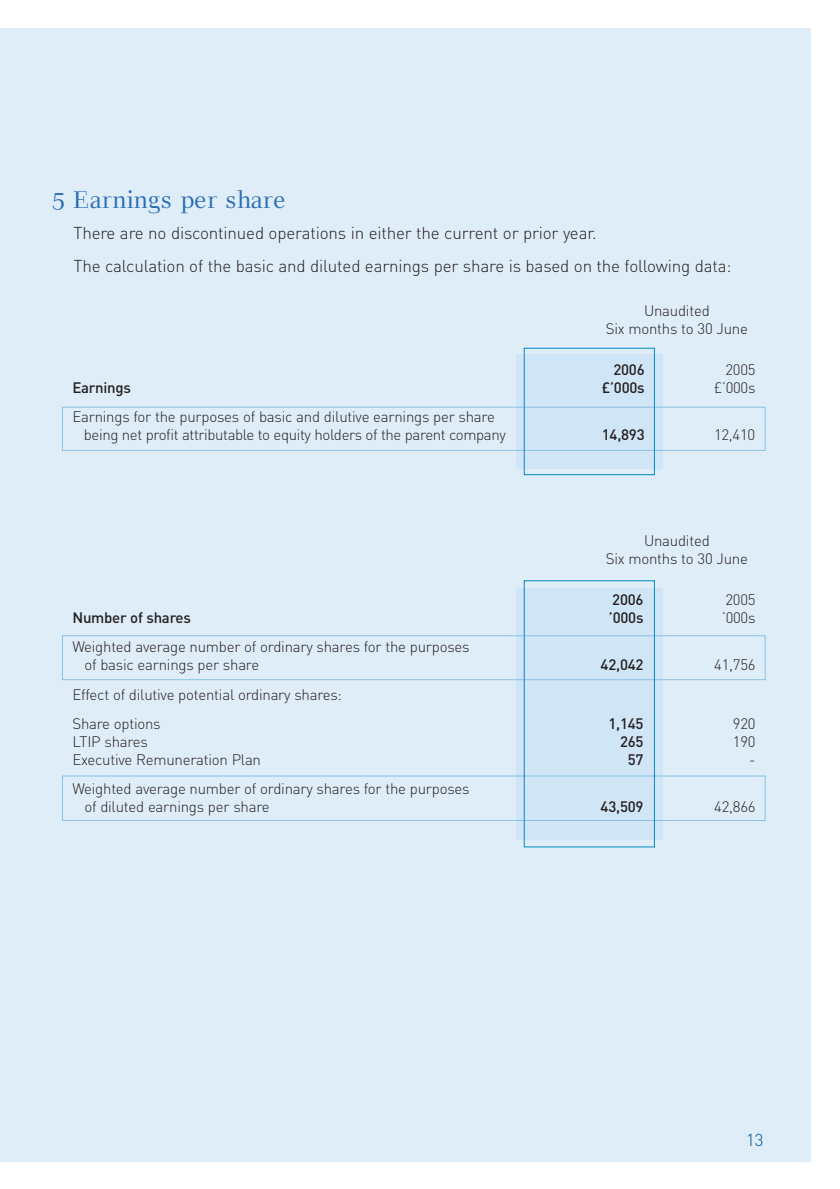
<style>
.page{position:relative;width:840px;height:1189px;background:#fff}
.page>*{position:absolute;margin:0;border:0;box-sizing:border-box;transform-origin:0 0}
.t1{font:24px "Interviewer Regularly";color:#296db5}
.t2{font:300 17px/33.4px "DIN";letter-spacing:-.01em;color:#231f20}
.t3{font:300 17px "DIN";color:#00538e}
.t4{font:300 15px/18px "DIN";letter-spacing:-.015em;color:#231f20}
.t5{font:500 15px "DIN";letter-spacing:-.015em;color:#231f20}
</style>
<div class="page">
<div style="left:0;top:28px;width:810px;height:1133px;background:#dfedf8"></div>
<div style="left:515px;top:354px;width:147px;height:115px;background:#d0e5f5"></div>
<div style="left:62px;top:407px;width:703px;height:44px;border:1px solid #8bc1e4"></div>
<div style="left:515px;top:587px;width:147px;height:252px;background:#d0e5f5"></div>
<svg style="left:62px;top:635px;width:703px;height:186px"></svg>
<svg style="left:523px;top:347px;width:132px;height:501px"></svg>
<h1 class="t1" style="left:50px;top:189px;width:237px">5 Earnings per share</h1>
<p class="t2" style="left:73px;top:218px;width:659px">There are no discontinued operations in either the current or prior year.<br>The calculation of the basic and diluted earnings per share is based on the following data:</p>
<p class="t4" style="left:605px;top:304px;width:143px;text-align:center">Unaudited<br>Six months to 30 June</p>
<p class="t5" style="left:613px;top:364px;width:33px">2006</p>
<p class="t4" style="left:725px;top:362px;width:32px">2005</p>
<p class="t5" style="left:72px;top:382px;width:60px">Earnings</p>
<p class="t5" style="left:601px;top:382px;width:44px">£’000s</p>
<p class="t4" style="left:713px;top:380px;width:43px">£’000s</p>
<p class="t4" style="left:84px;top:410px;width:423px;text-indent:-11px">Earnings for the purposes of basic and dilutive earnings per share being net profit attributable to equity holders of the parent company</p>
<p class="t5" style="left:601px;top:429px;width:44px">14,893</p>
<p class="t4" style="left:713px;top:428px;width:43px">12,410</p>
<p class="t4" style="left:605px;top:533px;width:143px;text-align:center">Unaudited<br>Six months to 30 June</p>
<p class="t5" style="left:612px;top:594px;width:33px">2006</p>
<p class="t4" style="left:725px;top:592px;width:32px">2005</p>
<p class="t5" style="left:72px;top:612px;width:120px">Number of shares</p>
<p class="t5" style="left:608px;top:612px;width:36px">’000s</p>
<p class="t4" style="left:721px;top:610px;width:35px">’000s</p>
<p class="t4" style="left:84px;top:639px;width:386px;text-indent:-12px">Weighted average number of ordinary shares for the purposes of basic earnings per share</p>
<p class="t5" style="left:600px;top:659px;width:44px">42,042</p>
<p class="t4" style="left:713px;top:657px;width:43px">41,756</p>
<p class="t4" style="left:72px;top:681px;width:271px;line-height:29.4px">Effect of dilutive potential ordinary shares:<br>Share options</p>
<p class="t5" style="left:608px;top:718px;width:37px">1,145</p>
<p class="t4" style="left:732px;top:716px;width:24px">920</p>
<p class="t4" style="left:72px;top:734px;width:77px">LTIP shares</p>
<p class="t5" style="left:619px;top:736px;width:25px">265</p>
<p class="t4" style="left:732px;top:734px;width:24px">190</p>
<p class="t4" style="left:72px;top:752px;width:190px">Executive Remuneration Plan</p>
<p class="t5" style="left:627px;top:754px;width:17px">57</p>
<p class="t4" style="left:748px;top:752px;width:8px">-</p>
<p class="t4" style="left:84px;top:781px;width:386px;text-indent:-12px">Weighted average number of ordinary shares for the purposes of diluted earnings per share</p>
<p class="t5" style="left:600px;top:801px;width:44px">43,509</p>
<p class="t4" style="left:713px;top:799px;width:43px">42,866</p>
<p class="t3" style="left:745px;top:1133px;width:19px">13</p>
</div>
